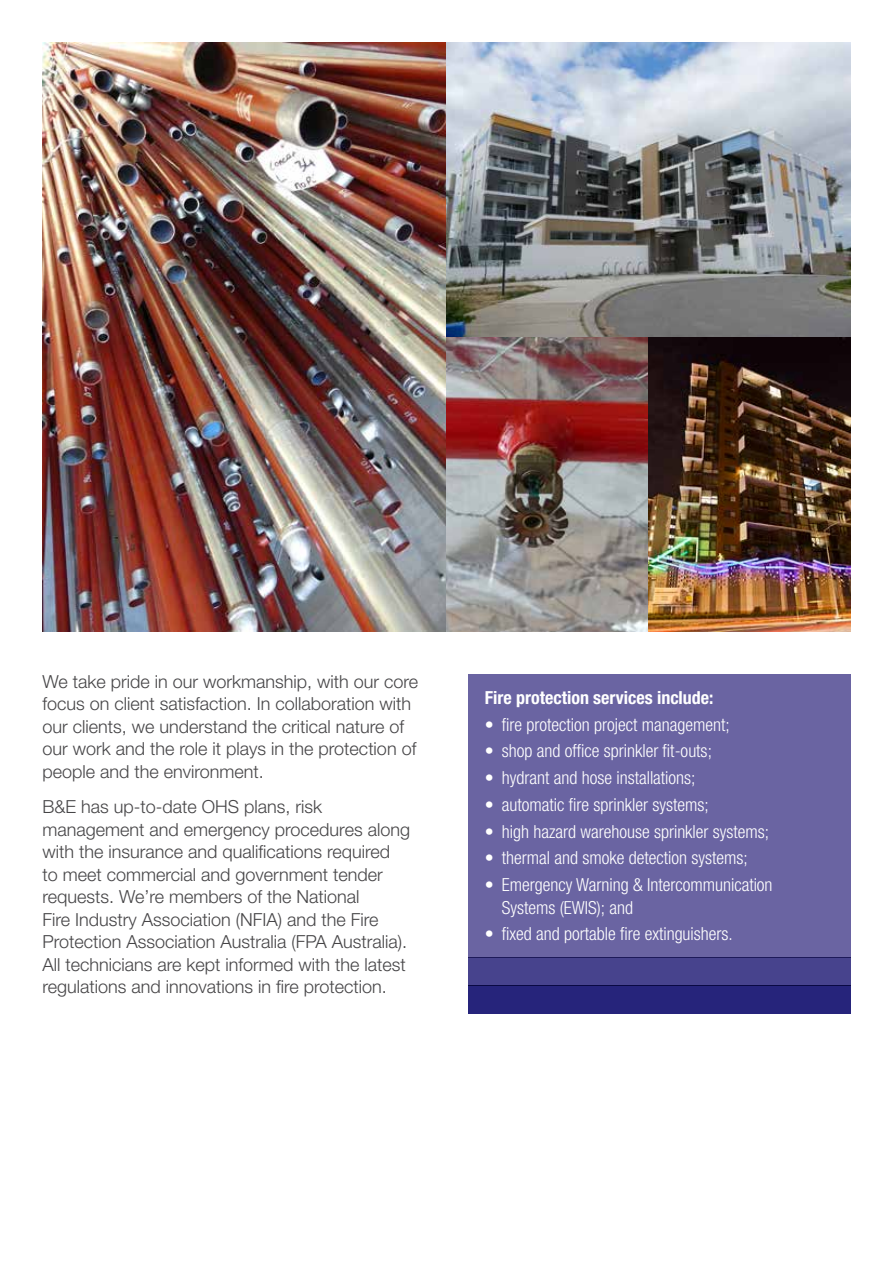
<style>
.page{position:relative;width:893px;height:1263px;background:#fff}
.page>*{position:absolute;margin:0;border:0;box-sizing:border-box;transform-origin:0 0}
.t1{font:300 18px/22.5px "Helvetica Neue LT Std";color:#464547}
.t2{font:300 condensed 18px/22.5px "Helvetica Neue LT Std";color:#fff}
.t3{font:700 condensed 18px "Helvetica Neue LT Std";color:#fff}
</style>
<div class="page">
<div style="left:468px;top:674px;width:382px;height:283px;background:#6a64a2"></div>
<img style="left:43px;top:43px;width:807px;height:588px">
<div style="left:468px;top:986px;width:382px;height:28px;background:#26247b"></div>
<div style="left:468px;top:957px;width:382px;height:29px;background:#47438d"></div>
<p class="t1" style="left:43px;top:670px;width:377px">We take pride in our workmanship, with our core focus on client satisfaction. In collaboration with our clients, we understand the critical nature of our work and the role it plays in the protection of people and the environment.</p>
<p class="t1" style="left:43px;top:795px;width:369px">B&amp;E has up-to-date OHS plans, risk management and emergency procedures along with the insurance and qualifications required to meet commercial and government tender requests. We’re members of the National<br>Fire Industry Association (NFIA) and the Fire Protection Association Australia (FPA Australia).<br>All technicians are kept informed with the latest regulations and innovations in fire protection.</p>
<p class="t3" style="left:485px;top:686px;width:230px">Fire protection services include:</p>
<p class="t2" style="left:485px;top:713px;width:246px">• fire protection project management;</p>
<p class="t2" style="left:485px;top:740px;width:229px">• shop and office sprinkler fit-outs;</p>
<p class="t2" style="left:485px;top:766px;width:212px">• hydrant and hose installations;</p>
<p class="t2" style="left:485px;top:793px;width:225px">• automatic fire sprinkler systems;</p>
<p class="t2" style="left:485px;top:820px;width:286px">• high hazard warehouse sprinkler systems;</p>
<p class="t2" style="left:485px;top:847px;width:264px">• thermal and smoke detection systems;</p>
<p class="t2" style="left:502px;top:873px;width:272px;text-indent:-17px">• Emergency Warning &amp; Intercommunication<br>Systems (EWIS); and</p>
<p class="t2" style="left:485px;top:923px;width:250px">• fixed and portable fire extinguishers.</p>
</div>
